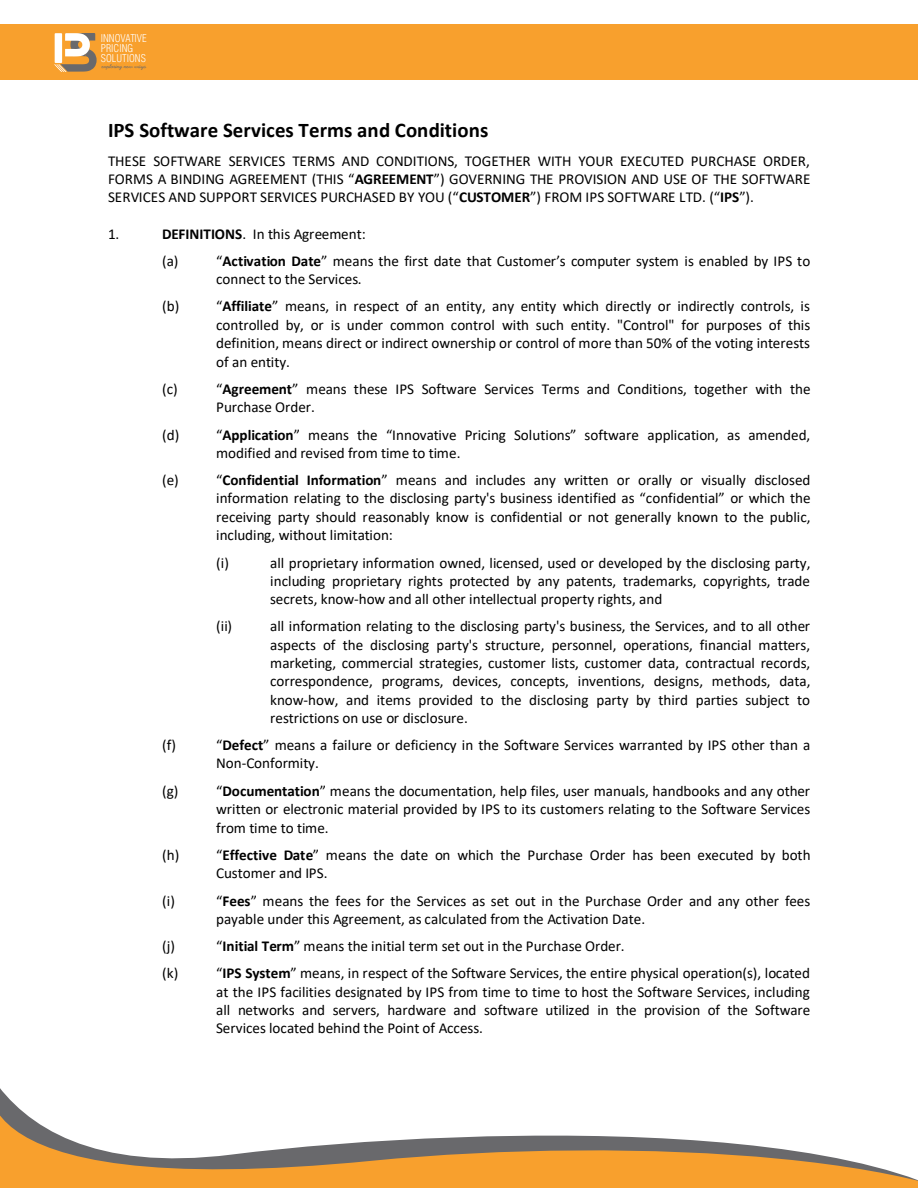
<style>
.page{position:relative;width:918px;height:1188px;background:#fff}
.page>*{position:absolute;margin:0;border:0;box-sizing:border-box;transform-origin:0 0}
.t1{font:700 20.85px "Calibri";color:#000}
.t2{font:15.15px/18.3px "Calibri";color:#000;text-align:justify}
.t3{font:300 condensed 10.5px/10.1px "Helvetica LT Std";color:#fff}
.t4{font:6.3px "Abrazo Script S Si Normal";color:#69696c}
.s1{font-weight:700}
</style>
<div class="page">
<svg style="left:0;top:1088px;width:918px;height:100px"></svg>
<div style="left:0;top:25px;width:918px;height:55px;background:#f8a02d"></div>
<svg style="left:54px;top:33px;width:43px;height:39px"></svg>
<p class="t3" style="left:101px;top:33px;width:47px">INNOVATIVE<br>PRICING<br>SOLUTIONS</p>
<p class="t4" style="left:102px;top:63px;width:46px">exploring new ways</p>
<h1 class="t1" style="left:108px;top:117px;width:382px">IPS Software Services Terms and Conditions</h1>
<p class="t2" style="left:108px;top:152px;width:704px">THESE SOFTWARE SERVICES TERMS AND CONDITIONS, TOGETHER WITH YOUR EXECUTED PURCHASE ORDER, FORMS A BINDING AGREEMENT (THIS “<span class="s1">AGREEMENT</span>”) GOVERNING THE PROVISION AND USE OF THE SOFTWARE SERVICES AND SUPPORT SERVICES PURCHASED BY YOU (“<span class="s1">CUSTOMER</span>”) FROM IPS SOFTWARE LTD. (“<span class="s1">IPS</span>”).</p>
<p class="t2" style="left:108px;top:225px;width:13px">1.</p>
<p class="t2" style="left:162px;top:221px;width:205px;line-height:27.3px"><span class="s1">DEFINITIONS</span>. In this Agreement: (a)</p>
<p class="t2" style="left:216px;top:253px;width:596px">“<span class="s1">Activation Date</span>” means the first date that Customer’s computer system is enabled by IPS to connect to the Services.</p>
<p class="t2" style="left:162px;top:298px;width:19px">(b)</p>
<p class="t2" style="left:216px;top:298px;width:596px">“<span class="s1">Affiliate</span>” means, in respect of an entity, any entity which directly or indirectly controls, is controlled by, or is under common control with such entity. "Control" for purposes of this definition, means direct or indirect ownership or control of more than 50% of the voting interests of an entity.</p>
<p class="t2" style="left:162px;top:380px;width:17px">(c)</p>
<p class="t2" style="left:216px;top:380px;width:596px">“<span class="s1">Agreement</span>” means these IPS Software Services Terms and Conditions, together with the<br>Purchase Order.</p>
<p class="t2" style="left:162px;top:426px;width:19px">(d)</p>
<p class="t2" style="left:216px;top:426px;width:596px">“<span class="s1">Application</span>” means the “Innovative Pricing Solutions” software application, as amended, modified and revised from time to time.</p>
<p class="t2" style="left:162px;top:472px;width:18px">(e)</p>
<p class="t2" style="left:216px;top:472px;width:596px">“<span class="s1">Confidential Information</span>” means and includes any written or orally or visually disclosed information relating to the disclosing party's business identified as “confidential” or which the receiving party should reasonably know is confidential or not generally known to the public, including, without limitation:</p>
<p class="t2" style="left:216px;top:554px;width:14px">(i)</p>
<p class="t2" style="left:270px;top:554px;width:542px">all proprietary information owned, licensed, used or developed by the disclosing party, including proprietary rights protected by any patents, trademarks, copyrights, trade secrets, know-how and all other intellectual property rights, and</p>
<p class="t2" style="left:216px;top:618px;width:18px">(ii)</p>
<p class="t2" style="left:270px;top:618px;width:542px">all information relating to the disclosing party's business, the Services, and to all other aspects of the disclosing party's structure, personnel, operations, financial matters, marketing, commercial strategies, customer lists, customer data, contractual records, correspondence, programs, devices, concepts, inventions, designs, methods, data, know-how, and items provided to the disclosing party by third parties subject to restrictions on use or disclosure.</p>
<p class="t2" style="left:162px;top:737px;width:15px">(f)</p>
<p class="t2" style="left:216px;top:737px;width:596px">“<span class="s1">Defect</span>” means a failure or deficiency in the Software Services warranted by IPS other than a<br>Non-Conformity.</p>
<p class="t2" style="left:162px;top:782px;width:18px">(g)</p>
<p class="t2" style="left:216px;top:782px;width:596px">“<span class="s1">Documentation</span>” means the documentation, help files, user manuals, handbooks and any other written or electronic material provided by IPS to its customers relating to the Software Services from time to time.</p>
<p class="t2" style="left:162px;top:846px;width:19px">(h)</p>
<p class="t2" style="left:216px;top:846px;width:596px">“<span class="s1">Effective Date</span>” means the date on which the Purchase Order has been executed by both<br>Customer and IPS.</p>
<p class="t2" style="left:162px;top:892px;width:14px">(i)</p>
<p class="t2" style="left:216px;top:892px;width:596px">“<span class="s1">Fees</span>” means the fees for the Services as set out in the Purchase Order and any other fees payable under this Agreement, as calculated from the Activation Date.</p>
<p class="t2" style="left:162px;top:937px;width:14px">(j)</p>
<p class="t2" style="left:216px;top:937px;width:410px">“<span class="s1">Initial Term</span>” means the initial term set out in the Purchase Order.</p>
<p class="t2" style="left:162px;top:965px;width:18px">(k)</p>
<p class="t2" style="left:216px;top:965px;width:596px">“<span class="s1">IPS System</span>” means, in respect of the Software Services, the entire physical operation(s), located at the IPS facilities designated by IPS from time to time to host the Software Services, including all networks and servers, hardware and software utilized in the provision of the Software Services located behind the Point of Access.</p>
</div>
